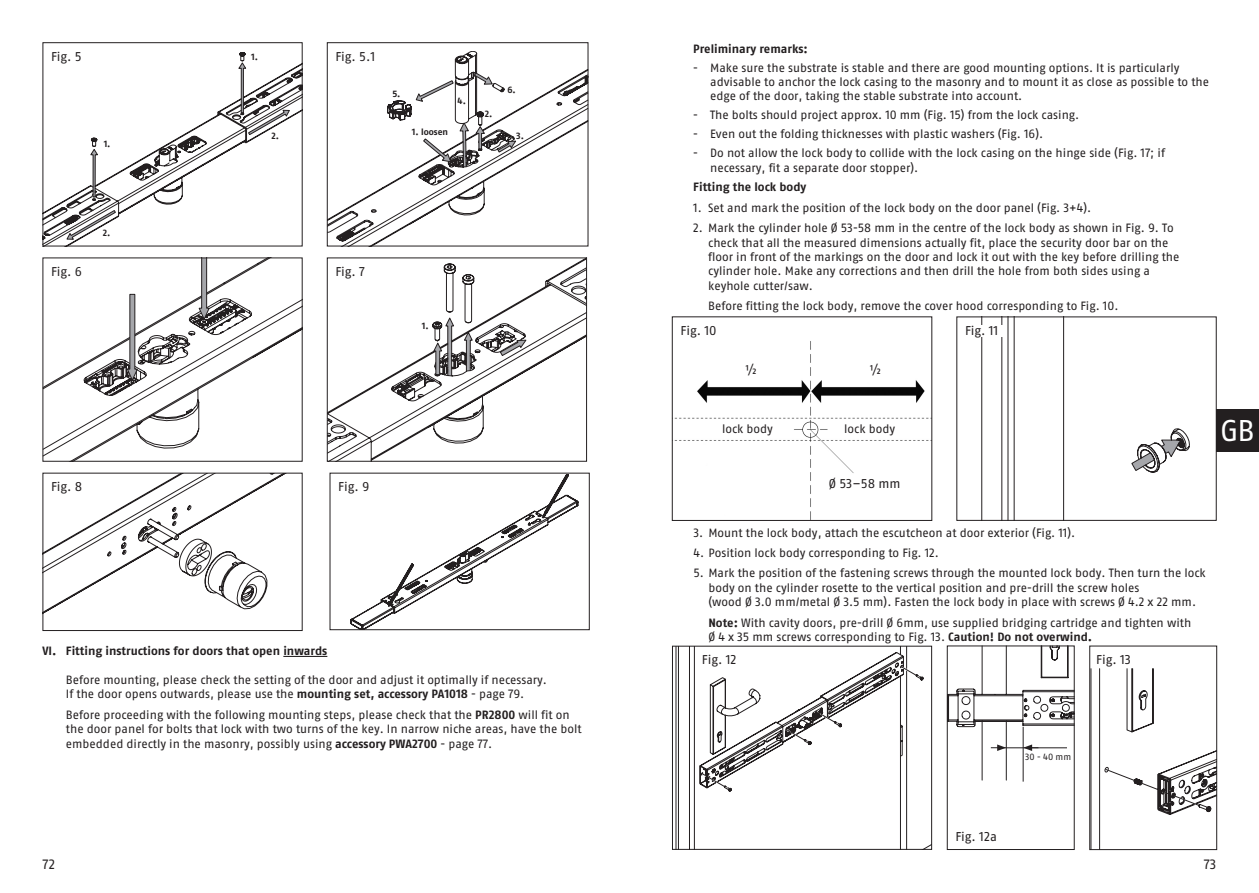
<style>
.page{position:relative;width:1259px;height:893px;background:#fff}
.page>*{position:absolute;margin:0;border:0;box-sizing:border-box;transform-origin:0 0}
.t1{font:30px "ABUS Fago Pro";color:#fff}
.t2{font:13.5px "ABUS Fago Pro";color:#231f20}
.t3{font:12.75px "ABUS Fago Pro";color:#231f20}
.t4{font:12px/14.4px "ABUS Fago Pro";color:#231f20}
.t5{font:700 12px "ABUS Fago Pro";color:#231f20}
.t6{font:700 9px "ABUS Fago Pro";color:#231f20}
.t7{font:9px "ABUS Fago Pro";color:#231f20}
.s1{font-weight:700}
</style>
<div class="page">
<svg style="left:329px;top:260px;width:256px;height:200px"></svg>
<svg style="left:500px;top:340px;width:27px;height:16px"></svg>
<svg style="left:433px;top:317px;width:40px;height:59px"></svg>
<div style="left:327px;top:258px;width:260px;height:204px;border:1px solid #231f20"></div>
<svg style="left:45px;top:475px;width:238px;height:138px"></svg>
<div style="left:43px;top:473px;width:259px;height:158px;border:1px solid #231f20"></div>
<svg style="left:45px;top:52px;width:255px;height:192px"></svg>
<svg style="left:90px;top:62px;width:200px;height:135px"></svg>
<svg style="left:66px;top:210px;width:50px;height:30px"></svg>
<div style="left:43px;top:42px;width:259px;height:204px;border:1px solid #231f20"></div>
<svg style="left:329px;top:51px;width:257px;height:193px"></svg>
<svg style="left:497px;top:141px;width:19px;height:12px"></svg>
<svg style="left:475px;top:126px;width:10px;height:23px"></svg>
<svg style="left:423px;top:138px;width:28px;height:24px"></svg>
<svg style="left:474px;top:72px;width:19px;height:13px"></svg>
<svg style="left:416px;top:80px;width:38px;height:22px"></svg>
<div style="left:327px;top:42px;width:261px;height:204px;border:1px solid #231f20"></div>
<svg style="left:351px;top:475px;width:227px;height:153px"></svg>
<div style="left:330px;top:473px;width:259px;height:157px;border:1px solid #231f20"></div>
<svg style="left:45px;top:260px;width:255px;height:200px"></svg>
<svg style="left:198px;top:260px;width:12px;height:60px"></svg>
<svg style="left:127px;top:294px;width:11px;height:87px"></svg>
<div style="left:43px;top:258px;width:259px;height:204px;border:1px solid #231f20"></div>
<div style="left:1216px;top:409px;width:43px;height:43px;background:#231f20"></div>
<hr style="left:283px;top:656px;width:44px;height:1px;background:#231f20">
<img style="left:674px;top:341px;width:255px;height:178px">
<div style="left:672px;top:316px;width:260px;height:205px;border:1px solid #231f20"></div>
<svg style="left:981px;top:319px;width:209px;height:200px"></svg>
<svg style="left:1091px;top:668px;width:124px;height:180px"></svg>
<div style="left:1089px;top:646px;width:128px;height:204px;border:1px solid #231f20"></div>
<svg style="left:676px;top:648px;width:254px;height:200px"></svg>
<svg style="left:701px;top:666px;width:215px;height:121px"></svg>
<div style="left:672px;top:646px;width:260px;height:204px;border:1px solid #231f20"></div>
<div style="left:702px;top:654px;width:41px;height:10px;background:#fff"></div>
<div style="left:965px;top:325px;width:41px;height:12px;background:#fff"></div>
<div style="left:947px;top:646px;width:127px;height:204px;border:1px solid #231f20"></div>
<hr style="left:1023px;top:727px;width:1px;height:55px;background:#231f20">
<svg style="left:947px;top:646px;width:127px;height:134px"></svg>
<hr style="left:1002px;top:747px;width:65px;height:1px;background:#231f20">
<p class="t3" style="left:51px;top:49px;width:32px">Fig. 5</p>
<p class="t6" style="left:251px;top:51px;width:8px">1.</p>
<p class="t3" style="left:335px;top:49px;width:41px">Fig. 5.1</p>
<p class="t6" style="left:392px;top:88px;width:10px">5.</p>
<p class="t6" style="left:458px;top:95px;width:10px">4.</p>
<p class="t6" style="left:507px;top:85px;width:10px">6.</p>
<p class="t6" style="left:485px;top:108px;width:9px">2.</p>
<p class="t6" style="left:104px;top:138px;width:8px">1.</p>
<p class="t6" style="left:271px;top:130px;width:9px">2.</p>
<p class="t6" style="left:412px;top:127px;width:38px">1. loosen</p>
<p class="t6" style="left:516px;top:130px;width:9px">3.</p>
<p class="t6" style="left:103px;top:227px;width:9px">2.</p>
<p class="t3" style="left:51px;top:264px;width:33px">Fig. 6</p>
<p class="t3" style="left:335px;top:264px;width:31px">Fig. 7</p>
<p class="t6" style="left:422px;top:321px;width:8px">1.</p>
<p class="t3" style="left:51px;top:479px;width:33px">Fig. 8</p>
<p class="t3" style="left:338px;top:479px;width:33px">Fig. 9</p>
<p class="t5" style="left:43px;top:644px;width:286px">VI. Fitting instructions for doors that open inwards</p>
<p class="t4" style="left:66px;top:673px;width:482px">Before mounting, please check the setting of the door and adjust it optimally if necessary.</p>
<p class="t4" style="left:66px;top:687px;width:460px">If the door opens outwards, please use the <span class="s1">mounting set, accessory PA1018</span> - page 79.</p>
<p class="t4" style="left:66px;top:707px;width:517px">Before proceeding with the following mounting steps, please check that the <span class="s1">PR2800</span> will fit on the door panel for bolts that lock with two turns of the key. In narrow niche areas, have the bolt embedded directly in the masonry, possibly using <span class="s1">accessory PWA2700</span> - page 77.</p>
<p class="t5" style="left:693px;top:41px;width:116px">Preliminary remarks:</p>
<p class="t4" style="left:710px;top:60px;width:500px;text-indent:-17px">- Make sure the substrate is stable and there are good mounting options. It is particularly advisable to anchor the lock casing to the masonry and to mount it as close as possible to the edge of the door, taking the stable substrate into account.</p>
<p class="t4" style="left:693px;top:108px;width:388px">- The bolts should project approx. 10 mm (Fig. 15) from the lock casing.</p>
<p class="t4" style="left:693px;top:127px;width:351px">- Even out the folding thicknesses with plastic washers (Fig. 16).</p>
<p class="t4" style="left:710px;top:146px;width:456px;text-indent:-17px">- Do not allow the lock body to collide with the lock casing on the hinge side (Fig. 17; if necessary, fit a separate door stopper).</p>
<p class="t5" style="left:693px;top:180px;width:114px">Fitting the lock body</p>
<p class="t4" style="left:693px;top:200px;width:399px">1. Set and mark the position of the lock body on the door panel (Fig. 3+4).</p>
<p class="t4" style="left:708px;top:221px;width:473px;text-indent:-15px">2. Mark the cylinder hole Ø 53-58 mm in the centre of the lock body as shown in Fig. 9. To check that all the measured dimensions actually fit, place the security door bar on the floor in front of the markings on the door and lock it out with the key before drilling the cylinder hole. Make any corrections and then drill the hole from both sides using a keyhole cutter/saw.</p>
<p class="t4" style="left:708px;top:299px;width:412px">Before fitting the lock body, remove the cover hood corresponding to Fig. 10.</p>
<p class="t3" style="left:680px;top:323px;width:38px">Fig. 10</p>
<p class="t3" style="left:745px;top:362px;width:13px">½</p>
<p class="t3" style="left:869px;top:362px;width:13px">½</p>
<p class="t3" style="left:965px;top:323px;width:35px">Fig. 11</p>
<p class="t4" style="left:722px;top:422px;width:52px">lock body</p>
<p class="t4" style="left:844px;top:422px;width:52px">lock body</p>
<p class="t3" style="left:829px;top:475px;width:73px">Ø 53–58 mm</p>
<p class="t4" style="left:693px;top:525px;width:383px">3. Mount the lock body, attach the escutcheon at door exterior (Fig. 11).</p>
<p class="t4" style="left:693px;top:546px;width:247px">4. Position lock body corresponding to Fig. 12.</p>
<p class="t4" style="left:708px;top:566px;width:499px;text-indent:-15px">5. Mark the position of the fastening screws through the mounted lock body. Then turn the lock body on the cylinder rosette to the vertical position and pre-drill the screw holes<br>(wood Ø 3.0 mm/metal Ø 3.5 mm). Fasten the lock body in place with screws Ø 4.2 x 22 mm.</p>
<p class="t4" style="left:708px;top:615px;width:484px"><span class="s1">Note:</span> With cavity doors, pre-drill Ø 6mm, use supplied bridging cartridge and tighten with</p>
<p class="t4" style="left:708px;top:630px;width:385px">Ø 4 x 35 mm screws corresponding to Fig. 13. <span class="s1">Caution! Do not overwind.</span></p>
<p class="t3" style="left:702px;top:652px;width:36px">Fig. 12</p>
<p class="t3" style="left:1096px;top:652px;width:36px">Fig. 13</p>
<p class="t1" style="left:1220px;top:413px;width:36px">GB</p>
<p class="t3" style="left:955px;top:829px;width:43px">Fig. 12a</p>
<p class="t7" style="left:1025px;top:752px;width:47px">30 - 40 mm</p>
<p class="t2" style="left:43px;top:856px;width:14px">72</p>
<p class="t2" style="left:1204px;top:856px;width:14px">73</p>
</div>
